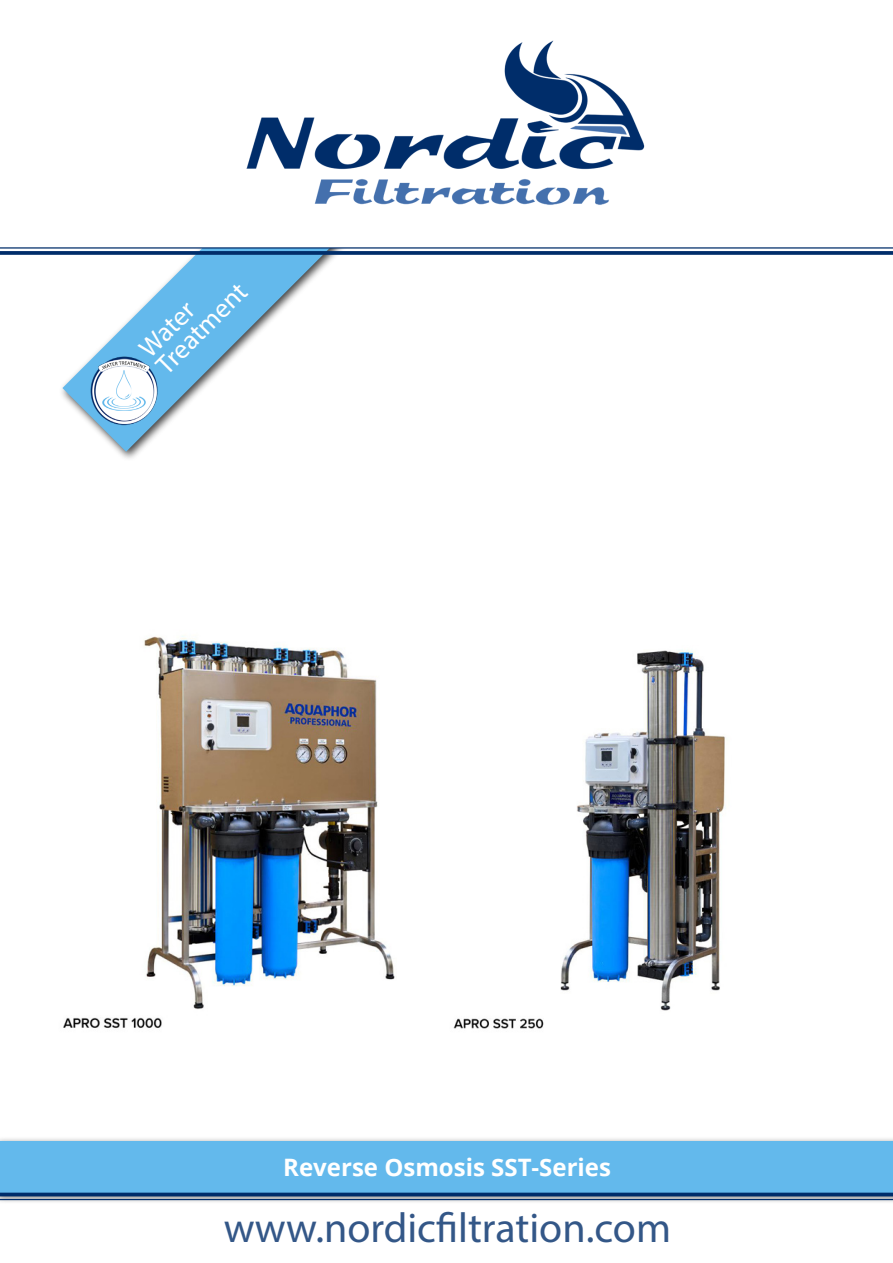
<style>
.page{position:relative;width:893px;height:1263px;background:#fff}
.page>*{position:absolute;margin:0;border:0;box-sizing:border-box;transform-origin:0 0}
.t1{font:42px "Myriad Pro";color:#002d6a}
.t2{font:27px/24px "Myriad Pro";color:#fff}
.t3{font:700 24px "Open Sans";color:#fff}
</style>
<div class="page">
<svg style="left:62px;top:249px;width:280px;height:203px"></svg>
<img style="left:88px;top:354px;width:72px;height:72px">
<svg style="left:0;top:251px;width:893px;height:4px;background:#0e3872"></svg>
<hr style="left:0;top:247px;width:893px;height:2px;background:#002d6a">
<div style="left:0;top:1136px;width:893px;height:68px;background:#000;opacity:.75"></div>
<div style="left:0;top:1141px;width:893px;height:52px;background:#63b9ec"></div>
<hr style="left:0;top:1193px;width:893px;height:3px;background:#002d6a">
<hr style="left:0;top:1199px;width:893px;height:1px;background:#002d6a">
<img style="left:246px;top:40px;width:399px;height:165px">
<img style="left:63px;top:636px;width:332px;height:392px">
<img style="left:453px;top:650px;width:273px;height:379px">
<p class="t2" style="left:135px;top:343px;width:117px;rotate:-45deg">Water<br>Treatment</p>
<p class="t3" style="left:283px;top:1150px;width:329px">Reverse Osmosis SST-Series</p>
<p class="t1" style="left:223px;top:1202px;width:449px">www.nordicfiltration.com</p>
</div>
